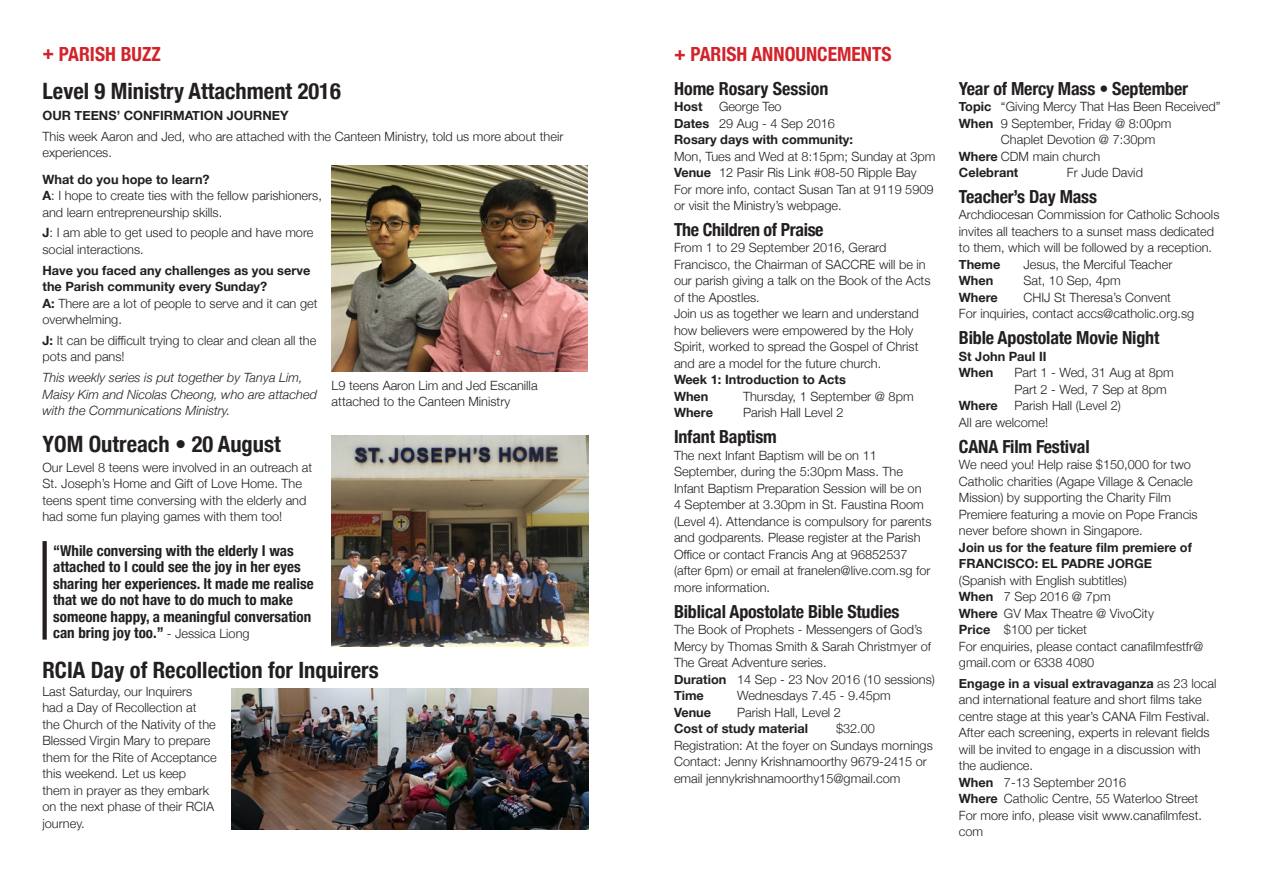
<style>
.page{position:relative;width:1263px;height:893px;background:#fff}
.page>*{position:absolute;margin:0;border:0;box-sizing:border-box;transform-origin:0 0}
.t1{font:700 condensed 22.5px "Helvetica Neue";color:#231f20}
.t2{font:700 condensed 19.5px "Helvetica Neue";color:#d2232a}
.t3{font:700 condensed 18px "Helvetica Neue";letter-spacing:-.01em;color:#231f20}
.t4{font:700 condensed 15px/16.5px "Helvetica Neue";color:#231f20}
.t5{font:300 12.75px/16.5px "Helvetica Neue";color:#231f20}
.t6{font:700 12.75px/16.5px "Helvetica Neue";color:#231f20}
.t7{font:italic 300 12.75px/16.5px "Helvetica Neue";color:#231f20}
.s1{font-weight:700}
.s2{font-weight:300;font-stretch:normal;font-size:12.75px}
</style>
<div class="page">
<svg style="left:43px;top:541px;width:4px;height:99px"></svg>
<img style="left:332px;top:436px;width:257px;height:210px">
<img style="left:232px;top:688px;width:356px;height:141px">
<img style="left:332px;top:166px;width:256px;height:206px">
<p class="t2" style="left:43px;top:37px;width:120px">+ PARISH BUZZ</p>
<p class="t2" style="left:674px;top:38px;width:219px">+ PARISH ANNOUNCEMENTS</p>
<p class="t1" style="left:43px;top:72px;width:300px">Level 9 Ministry Attachment 2016</p>
<p class="t6" style="left:43px;top:107px;width:248px">OUR TEENS’ CONFIRMATION JOURNEY</p>
<p class="t5" style="left:43px;top:127px;width:522px">This week Aaron and Jed, who are attached with the Canteen Ministry, told us more about their experiences.</p>
<p class="t6" style="left:43px;top:171px;width:169px">What do you hope to learn?</p>
<p class="t5" style="left:43px;top:186px;width:281px"><span class="s1">A</span>: I hope to create ties with the fellow parishioners, and learn entrepreneurship skills.</p>
<p class="t5" style="left:43px;top:224px;width:272px"><span class="s1">J</span>: I am able to get used to people and have more social interactions.</p>
<p class="t6" style="left:43px;top:262px;width:269px">Have you faced any challenges as you serve the Parish community every Sunday?</p>
<p class="t5" style="left:43px;top:294px;width:276px"><span class="s1">A:</span> There are a lot of people to serve and it can get overwhelming.</p>
<p class="t5" style="left:43px;top:331px;width:275px"><span class="s1">J:</span> It can be difficult trying to clear and clean all the pots and pans!</p>
<p class="t7" style="left:43px;top:368px;width:276px">This weekly series is put together by Tanya Lim,<br>Maisy Kim and Nicolas Cheong, who are attached with the Communications Ministry.</p>
<p class="t5" style="left:332px;top:376px;width:207px">L9 teens Aaron Lim and Jed Escanilla attached to the Canteen Ministry</p>
<p class="t1" style="left:43px;top:426px;width:240px">YOM Outreach • 20 August</p>
<p class="t5" style="left:42px;top:458px;width:271px">Our Level 8 teens were involved in an outreach at St. Joseph’s Home and Gift of Love Home. The teens spent time conversing with the elderly and had some fun playing games with them too!</p>
<p class="t4" style="left:53px;top:541px;width:262px">“While conversing with the elderly I was attached to I could see the joy in her eyes sharing her experiences. It made me realise that we do not have to do much to make someone happy, a meaningful conversation can bring joy too.” <span class="s2">- Jessica Liong</span></p>
<p class="t1" style="left:42px;top:651px;width:338px">RCIA Day of Recollection for Inquirers</p>
<p class="t5" style="left:42px;top:682px;width:176px">Last Saturday, our Inquirers<br>had a Day of Recollection at the Church of the Nativity of the<br>Blessed Virgin Mary to prepare them for the Rite of Acceptance this weekend. Let us keep them in prayer as they embark on the next phase of their RCIA journey.</p>
<p class="t3" style="left:674px;top:73px;width:156px">Home Rosary Session</p>
<p class="t6" style="left:674px;top:99px;width:30px">Host</p>
<p class="t5" style="left:719px;top:97px;width:64px">George Teo</p>
<p class="t5" style="left:674px;top:114px;width:162px"><span class="s1">Dates</span> 29 Aug - 4 Sep 2016</p>
<p class="t5" style="left:674px;top:130px;width:263px"><span class="s1">Rosary days with community:<br></span>Mon, Tues and Wed at 8:15pm; Sunday at 3pm</p>
<p class="t5" style="left:674px;top:163px;width:261px"><span class="s1">Venue</span> 12 Pasir Ris Link #08-50 Ripple Bay<br>For more info, contact Susan Tan at 9119 5909 or visit the Ministry’s webpage.</p>
<p class="t3" style="left:674px;top:215px;width:151px">The Children of Praise</p>
<p class="t5" style="left:674px;top:239px;width:258px">From 1 to 29 September 2016, Gerard Francisco, the Chairman of SACCRE will be in our parish giving a talk on the Book of the Acts of the Apostles.</p>
<p class="t5" style="left:674px;top:305px;width:246px">Join us as together we learn and understand how believers were empowered by the Holy Spirit, worked to spread the Gospel of Christ and are a model for the future church.<br><span class="s1">Week 1: Introduction to Acts</span></p>
<p class="t6" style="left:674px;top:388px;width:36px">When</p>
<p class="t5" style="left:743px;top:387px;width:172px">Thursday, 1 September @ 8pm</p>
<p class="t6" style="left:674px;top:405px;width:40px">Where</p>
<p class="t5" style="left:743px;top:404px;width:102px">Parish Hall Level 2</p>
<p class="t3" style="left:674px;top:422px;width:104px">Infant Baptism</p>
<p class="t5" style="left:674px;top:446px;width:259px">The next Infant Baptism will be on 11<br>September, during the 5:30pm Mass. The Infant Baptism Preparation Session will be on 4 September at 3.30pm in St. Faustina Room (Level 4). Attendance is compulsory for parents and godparents. Please register at the Parish Office or contact Francis Ang at 96852537 (after 6pm) or email at franelen@live.com.sg for more information.</p>
<p class="t3" style="left:674px;top:596px;width:227px">Biblical Apostolate Bible Studies</p>
<p class="t5" style="left:674px;top:620px;width:259px">The Book of Prophets - Messengers of God’s<br>Mercy by Thomas Smith &amp; Sarah Christmyer of<br>The Great Adventure series.</p>
<p class="t5" style="left:674px;top:670px;width:262px"><span class="s1">Duration</span> 14 Sep - 23 Nov 2016 (10 sessions)</p>
<p class="t6" style="left:674px;top:688px;width:31px">Time</p>
<p class="t5" style="left:737px;top:686px;width:155px">Wednesdays 7.45 - 9.45pm</p>
<p class="t6" style="left:674px;top:704px;width:39px">Venue</p>
<p class="t5" style="left:737px;top:703px;width:105px">Parish Hall, Level 2</p>
<p class="t6" style="left:674px;top:721px;width:136px">Cost of study material</p>
<p class="t5" style="left:836px;top:719px;width:40px">$32.00</p>
<p class="t5" style="left:674px;top:736px;width:260px">Registration: At the foyer on Sundays mornings</p>
<p class="t5" style="left:674px;top:752px;width:254px">Contact: Jenny Krishnamoorthy 9679-2415 or email jennykrishnamoorthy15@gmail.com</p>
<p class="t3" style="left:959px;top:73px;width:231px">Year of Mercy Mass • September</p>
<p class="t5" style="left:959px;top:97px;width:263px"><span class="s1">Topic</span> “Giving Mercy That Has Been Received”</p>
<p class="t5" style="left:959px;top:114px;width:214px"><span class="s1">When</span> 9 September, Friday @ 8:00pm</p>
<p class="t5" style="left:1001px;top:130px;width:156px">Chaplet Devotion @ 7:30pm</p>
<p class="t5" style="left:959px;top:147px;width:143px"><span class="s1">Where</span> CDM main church</p>
<p class="t6" style="left:959px;top:165px;width:61px">Celebrant</p>
<p class="t5" style="left:1067px;top:163px;width:78px">Fr Jude David</p>
<p class="t3" style="left:959px;top:182px;width:140px">Teacher’s Day Mass</p>
<p class="t5" style="left:959px;top:206px;width:262px">Archdiocesan Commission for Catholic Schools invites all teachers to a sunset mass dedicated to them, which will be followed by a reception.</p>
<p class="t6" style="left:959px;top:256px;width:43px">Theme</p>
<p class="t5" style="left:1023px;top:255px;width:150px">Jesus, the Merciful Teacher</p>
<p class="t6" style="left:959px;top:273px;width:36px">When</p>
<p class="t5" style="left:1023px;top:272px;width:99px">Sat, 10 Sep, 4pm</p>
<p class="t6" style="left:959px;top:289px;width:40px">Where</p>
<p class="t5" style="left:1023px;top:288px;width:149px">CHIJ St Theresa’s Convent</p>
<p class="t5" style="left:959px;top:305px;width:237px">For inquiries, contact accs@catholic.org.sg</p>
<p class="t3" style="left:959px;top:323px;width:202px">Bible Apostolate Movie Night</p>
<p class="t6" style="left:959px;top:348px;width:89px">St John Paul II</p>
<p class="t6" style="left:959px;top:365px;width:36px">When</p>
<p class="t5" style="left:1014px;top:364px;width:161px">Part 1 - Wed, 31 Aug at 8pm</p>
<p class="t5" style="left:1014px;top:380px;width:154px">Part 2 - Wed, 7 Sep at 8pm</p>
<p class="t6" style="left:959px;top:398px;width:40px">Where</p>
<p class="t5" style="left:1014px;top:397px;width:108px">Parish Hall (Level 2)</p>
<p class="t5" style="left:959px;top:413px;width:91px">All are welcome!</p>
<p class="t3" style="left:959px;top:431px;width:132px">CANA Film Festival</p>
<p class="t5" style="left:959px;top:455px;width:240px">We need you! Help raise $150,000 for two Catholic charities (Agape Village &amp; Cenacle Mission) by supporting the Charity Film Premiere featuring a movie on Pope Francis never before shown in Singapore.</p>
<p class="t6" style="left:959px;top:539px;width:235px">Join us for the feature film premiere of</p>
<p class="t6" style="left:959px;top:556px;width:195px">FRANCISCO: EL PADRE JORGE</p>
<p class="t5" style="left:959px;top:571px;width:169px">(Spanish with English subtitles)</p>
<p class="t5" style="left:959px;top:587px;width:153px"><span class="s1">When</span> 7 Sep 2016 @ 7pm</p>
<p class="t5" style="left:959px;top:604px;width:196px"><span class="s1">Where</span> GV Max Theatre @ VivoCity</p>
<p class="t5" style="left:959px;top:620px;width:129px"><span class="s1">Price</span> $100 per ticket</p>
<p class="t5" style="left:959px;top:637px;width:246px">For enquiries, please contact canafilmfestfr@ gmail.com or 6338 4080</p>
<p class="t5" style="left:959px;top:674px;width:259px"><span class="s1">Engage in a visual extravaganza</span> as 23 local and international feature and short films take centre stage at this year’s CANA Film Festival.<br>After each screening, experts in relevant fields will be invited to engage in a discussion with the audience.</p>
<p class="t5" style="left:959px;top:773px;width:169px"><span class="s1">When</span> 7-13 September 2016</p>
<p class="t5" style="left:959px;top:790px;width:241px"><span class="s1">Where</span> Catholic Centre, 55 Waterloo Street</p>
<p class="t5" style="left:959px;top:806px;width:245px">For more info, please visit www.canafilmfest. com</p>
</div>
